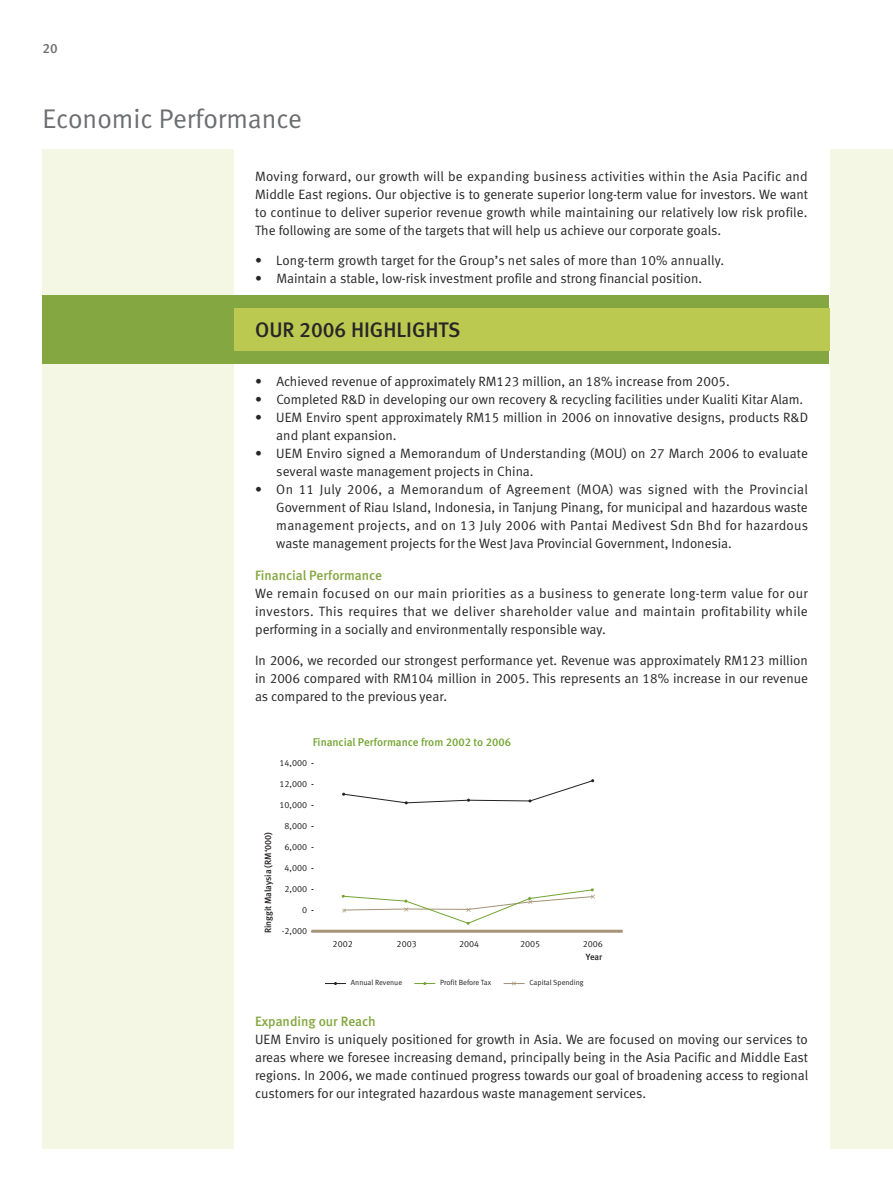
<style>
.page{position:relative;width:893px;height:1191px;background:#fff}
.page>*{position:absolute;margin:0;border:0;box-sizing:border-box;transform-origin:0 0}
.t1{font:27px "Meta Normal LF";color:#6d6e71}
.t2{font:21px "Meta Medium LF";color:#272627}
.t3{font:13.5px/18px "Meta Normal LF";color:#272627;text-align:justify}
.t4{font:13.5px "Meta Medium LF";color:#85a741}
.t5{font:13.5px "Meta Medium LF";color:#6d6e71}
.t6{font:11.25px "Meta Medium LF";color:#73a533}
.t7{font:9px "Meta Normal LF";color:#231f20}
.t8{font:9px "Meta Medium LF";letter-spacing:-.005em;color:#231f20}
.t9{font:7.5px "Meta Normal";color:#231f20}
.s1{font-family:"Meta Medium LF"}
</style>
<div class="page">
<div style="left:43px;top:149px;width:850px;height:999px;background:#f5f7e5"></div>
<div style="left:234px;top:149px;width:595px;height:999px;background:#fff"></div>
<div style="left:43px;top:295px;width:786px;height:68px;background:#85a741"></div>
<div style="left:234px;top:308px;width:595px;height:42px;background:#bcc950"></div>
<hr style="left:311px;top:929px;width:312px;height:3px;background:#a49375">
<svg style="left:325px;top:982px;width:21px;height:3px"></svg>
<svg style="left:414px;top:982px;width:21px;height:3px"></svg>
<svg style="left:504px;top:981px;width:21px;height:4px"></svg>
<svg style="left:342px;top:888px;width:253px;height:36px"></svg>
<svg style="left:342px;top:779px;width:252px;height:25px"></svg>
<p class="t5" style="left:43px;top:43px;width:17px">20</p>
<h1 class="t1" style="left:43px;top:108px;width:261px">Economic Performance</h1>
<p class="t3" style="left:255px;top:168px;width:554px">Moving forward, our growth will be expanding business activities within the Asia Pacific and Middle East regions. Our objective is to generate superior long-term value for investors. We want to continue to deliver superior revenue growth while maintaining our relatively low risk profile.<br>The following are some of the targets that will help us achieve our corporate goals.</p>
<p class="t3" style="left:255px;top:252px;width:471px">• Long-term growth target for the Group’s net sales of more than 10% annually.</p>
<p class="t3" style="left:255px;top:270px;width:448px">• Maintain a stable, low-risk investment profile and strong financial position.</p>
<h2 class="t2" style="left:255px;top:321px;width:207px">OUR 2006 HIGHLIGHTS</h2>
<p class="t3" style="left:255px;top:374px;width:476px">• Achieved revenue of approximately RM123 million, an 18% increase from 2005.</p>
<p class="t3" style="left:255px;top:392px;width:550px">• Completed R&amp;D in developing our own recovery &amp; recycling facilities under Kualiti Kitar Alam.</p>
<p class="t3" style="left:276px;top:410px;width:533px;text-indent:-21px">• UEM Enviro spent approximately RM15 million in 2006 on innovative designs, products R&amp;D and plant expansion.</p>
<p class="t3" style="left:276px;top:445px;width:533px;text-indent:-21px">• UEM Enviro signed a Memorandum of Understanding (MOU) on 27 March 2006 to evaluate several waste management projects in China.</p>
<p class="t3" style="left:276px;top:481px;width:533px;text-indent:-21px">• On 11 July 2006, a Memorandum of Agreement (MOA) was signed with the Provincial Government of Riau Island, Indonesia, in Tanjung Pinang, for municipal and hazardous waste management projects, and on 13 July 2006 with Pantai Medivest Sdn Bhd for hazardous waste management projects for the West Java Provincial Government, Indonesia.</p>
<p class="t4" style="left:255px;top:570px;width:128px">Financial Performance</p>
<p class="t3" style="left:255px;top:585px;width:554px">We remain focused on our main priorities as a business to generate long-term value for our investors. This requires that we deliver shareholder value and maintain profitability while performing in a socially and environmentally responsible way.</p>
<p class="t3" style="left:255px;top:653px;width:554px">In 2006, we recorded our strongest performance yet. Revenue was approximately RM123 million in 2006 compared with RM104 million in 2005. This represents an 18% increase in our revenue as compared to the previous year.</p>
<p class="t6" style="left:313px;top:738px;width:200px">Financial Performance from 2002 to 2006</p>
<p class="t7" style="left:280px;top:759px;width:36px">14,000 <span class="s1">-</span></p>
<p class="t7" style="left:280px;top:780px;width:36px">12,000 <span class="s1">-</span></p>
<p class="t7" style="left:280px;top:801px;width:36px">10,000 <span class="s1">-</span></p>
<p class="t7" style="left:285px;top:822px;width:31px">8,000 <span class="s1">-</span></p>
<p class="t7" style="left:285px;top:843px;width:31px">6,000 <span class="s1">-</span></p>
<p class="t7" style="left:285px;top:864px;width:31px">4,000 <span class="s1">-</span></p>
<p class="t7" style="left:285px;top:885px;width:31px">2,000 <span class="s1">-</span></p>
<p class="t7" style="left:302px;top:906px;width:13px">0 <span class="s1">-</span></p>
<p class="t7" style="left:282px;top:927px;width:34px">-2,000 <span class="s1">-</span></p>
<p class="t8" style="left:265px;top:933px;width:103px;rotate:-90deg">Ringgit Malaysia (RM‘000)</p>
<p class="t7" style="left:333px;top:940px;width:22px">2002</p>
<p class="t7" style="left:397px;top:940px;width:22px">2003</p>
<p class="t7" style="left:459px;top:940px;width:22px">2004</p>
<p class="t7" style="left:520px;top:940px;width:22px">2005</p>
<p class="t7" style="left:583px;top:940px;width:22px">2006</p>
<p class="t8" style="left:586px;top:954px;width:18px">Year</p>
<p class="t9" style="left:351px;top:980px;width:53px">Annual Revenue</p>
<p class="t9" style="left:440px;top:980px;width:52px">Profit Before Tax</p>
<p class="t9" style="left:530px;top:980px;width:56px">Capital Spending</p>
<p class="t4" style="left:255px;top:1015px;width:122px">Expanding our Reach</p>
<p class="t3" style="left:255px;top:1030px;width:555px">UEM Enviro is uniquely positioned for growth in Asia. We are focused on moving our services to areas where we foresee increasing demand, principally being in the Asia Pacific and Middle East regions. In 2006, we made continued progress towards our goal of broadening access to regional customers for our integrated hazardous waste management services.</p>
</div>
